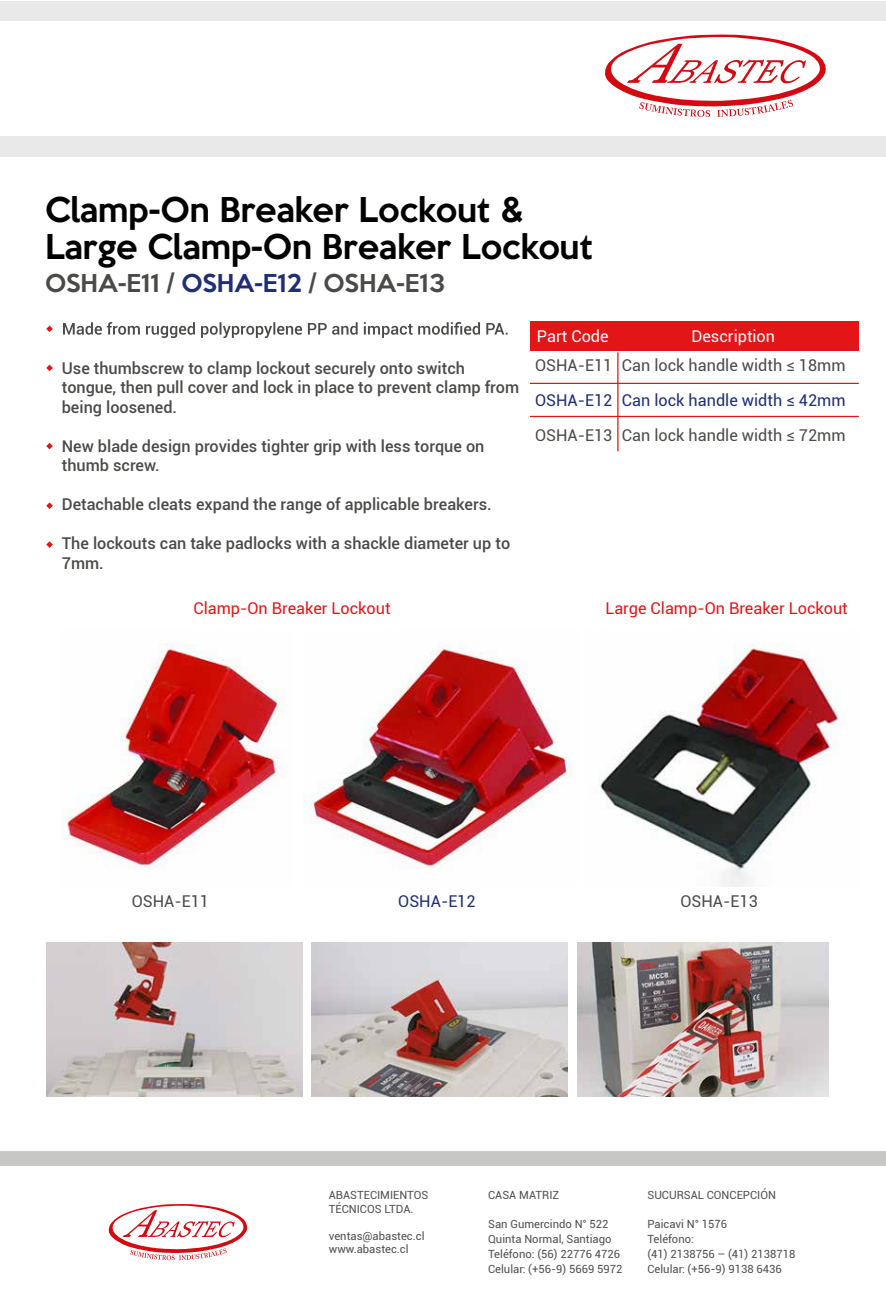
<style>
.page{position:relative;width:886px;height:1294px;background:#fff}
.page>*{position:absolute;margin:0;border:0;box-sizing:border-box;transform-origin:0 0}
.t1{font:500 31.25px/37.5px "Keep Calm";color:#000}
.t2{font:500 22.5px "Keep Calm";color:#4a4a49}
.t3{font:500 16.25px/19.5px "Roboto";color:#4a4a49}
.t4{font:16.25px "Roboto";color:#4a4a49}
.t5{font:16.25px "Roboto";color:#e41517}
.t6{font:16.25px "Roboto";color:#1f2e77}
.t7{font:16.25px "Roboto";color:#fff}
.t8{font:11.25px/15px "Roboto";color:#504f4f}
.s1{color:#1f2e77}
</style>
<div class="page">
<div style="left:0;top:1px;width:886px;height:155px;background:#e9e9e9"></div>
<div style="left:0;top:21px;width:886px;height:115px;background:#fff"></div>
<div style="left:1px;top:1151px;width:885px;height:14px;background:#c7c7c6"></div>
<svg style="left:108px;top:1204px;width:140px;height:56px"></svg>
<svg style="left:605px;top:34px;width:221px;height:83px"></svg>
<svg style="left:63px;top:322px;width:444px;height:16px"></svg>
<svg style="left:46px;top:325px;width:7px;height:7px"></svg>
<svg style="left:46px;top:364px;width:7px;height:7px"></svg>
<svg style="left:46px;top:443px;width:7px;height:6px"></svg>
<svg style="left:46px;top:541px;width:7px;height:7px"></svg>
<svg style="left:46px;top:502px;width:7px;height:7px"></svg>
<div style="left:530px;top:321px;width:88px;height:30px;background:#e41517"></div>
<div style="left:614px;top:321px;width:245px;height:30px;background:#e41517"></div>
<hr style="left:530px;top:416px;width:329px;height:1px;background:#e41517">
<hr style="left:530px;top:383px;width:329px;height:1px;background:#e41517">
<hr style="left:617px;top:352px;width:1px;height:99px;background:#e41517">
<img style="left:63px;top:643px;width:223px;height:226px">
<img style="left:46px;top:942px;width:256px;height:154px">
<img style="left:311px;top:942px;width:256px;height:154px">
<img style="left:577px;top:942px;width:251px;height:154px">
<img style="left:303px;top:643px;width:269px;height:226px">
<img style="left:598px;top:643px;width:241px;height:243px">
<h1 class="t1" style="left:45px;top:188px;width:549px">Clamp-On Breaker Lockout &amp;<br>Large Clamp-On Breaker Lockout</h1>
<h2 class="t2" style="left:45px;top:263px;width:402px">OSHA-E11 / <span class="s1">OSHA-E12</span> / OSHA-E13</h2>
<p class="t3" style="left:62px;top:357px;width:459px">Use thumbscrew to clamp lockout securely onto switch tongue, then pull cover and lock in place to prevent clamp from being loosened.</p>
<p class="t3" style="left:62px;top:435px;width:424px">New blade design provides tighter grip with less torque on thumb screw.</p>
<p class="t3" style="left:62px;top:494px;width:431px">Detachable cleats expand the range of applicable breakers.</p>
<p class="t3" style="left:62px;top:533px;width:450px">The lockouts can take padlocks with a shackle diameter up to<br>7mm.</p>
<p class="t7" style="left:537px;top:325px;width:73px">Part Code</p>
<p class="t4" style="left:535px;top:353px;width:79px">OSHA-E11</p>
<p class="t6" style="left:535px;top:388px;width:79px">OSHA-E12</p>
<p class="t4" style="left:535px;top:423px;width:79px">OSHA-E13</p>
<p class="t7" style="left:691px;top:325px;width:85px">Description</p>
<p class="t4" style="left:622px;top:353px;width:225px">Can lock handle width ≤ 18mm</p>
<p class="t6" style="left:622px;top:388px;width:225px">Can lock handle width ≤ 42mm</p>
<p class="t4" style="left:622px;top:423px;width:225px">Can lock handle width ≤ 72mm</p>
<p class="t5" style="left:193px;top:597px;width:199px">Clamp-On Breaker Lockout</p>
<p class="t5" style="left:605px;top:597px;width:244px">Large Clamp-On Breaker Lockout</p>
<p class="t4" style="left:132px;top:889px;width:79px">OSHA-E11</p>
<p class="t6" style="left:398px;top:889px;width:79px">OSHA-E12</p>
<p class="t4" style="left:680px;top:889px;width:79px">OSHA-E13</p>
<p class="t8" style="left:329px;top:1188px;width:101px;line-height:13.5px">ABASTECIMIENTOS<br>TÉCNICOS LTDA.</p>
<p class="t8" style="left:329px;top:1228px;width:97px;line-height:13.5px">ventas@abastec.cl www.abastec.cl</p>
<p class="t8" style="left:488px;top:1187px;width:73px">CASA MATRIZ</p>
<p class="t8" style="left:488px;top:1215px;width:136px">San Gumercindo N° 522<br>Quinta Normal, Santiago<br>Teléfono: (56) 22776 4726<br>Celular: (+56-9) 5669 5972</p>
<p class="t8" style="left:647px;top:1187px;width:130px">SUCURSAL CONCEPCIÓN</p>
<p class="t8" style="left:647px;top:1215px;width:149px">Paicavi N° 1576<br>Teléfono:<br>(41) 2138756 – (41) 2138718<br>Celular: (+56-9) 9138 6436</p>
</div>
